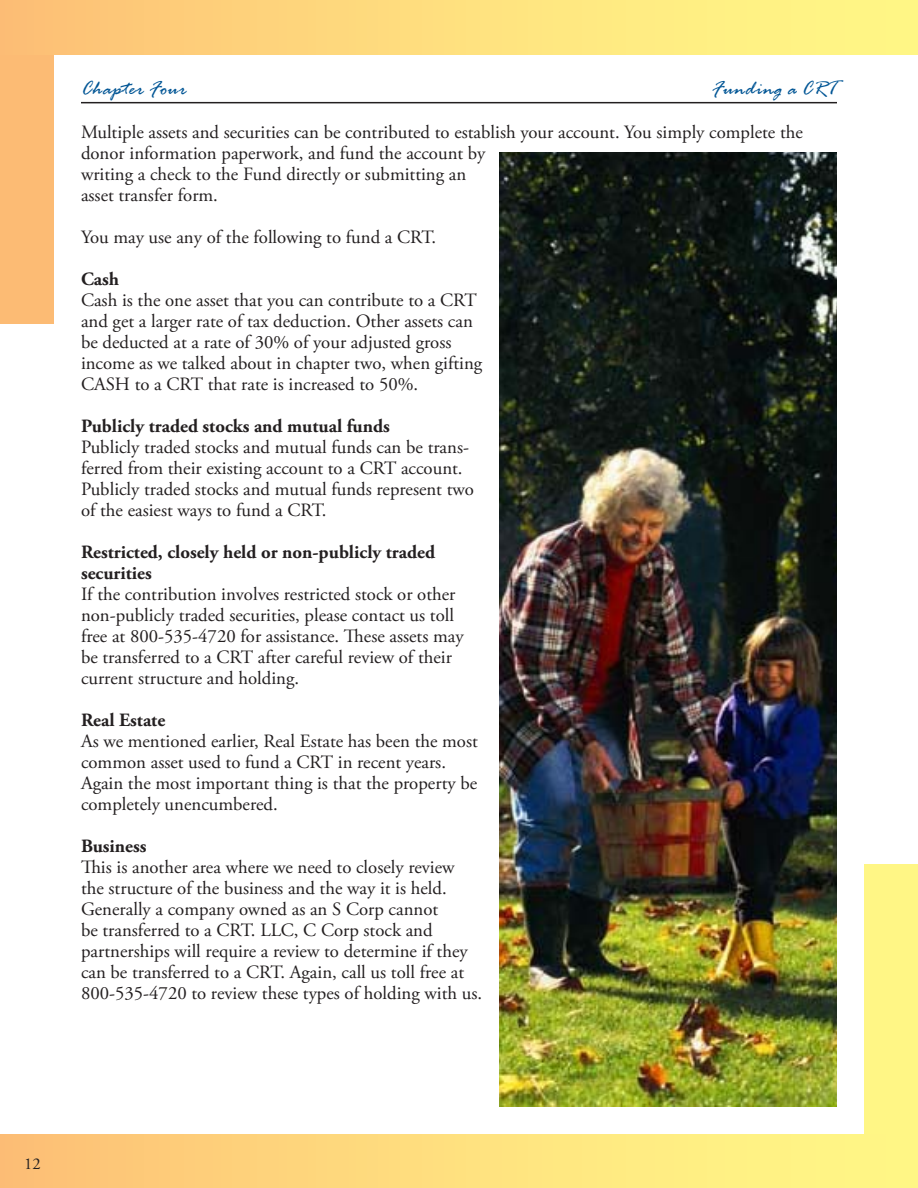
<style>
.page{position:relative;width:918px;height:1188px;background:#fff}
.page>*{position:absolute;margin:0;border:0;box-sizing:border-box;transform-origin:0 0}
.t1{font:italic 21px "Rage";letter-spacing:.03em;color:#005595}
.t2{font:18.75px/21px "Adobe Garamond Pro";color:#231f20}
.t3{font:700 18.75px/21px "Adobe Garamond Pro";color:#231f20}
.t4{font:16.5px "Adobe Garamond Pro";color:#231f20}
</style>
<div class="page">
<div style="left:0;top:0;width:54px;height:324px;background:#fcbb74"></div>
<div style="left:0;top:0;width:918px;height:55px;background:linear-gradient(to right,#fdc176,#fffc87)"></div>
<div style="left:864px;top:864px;width:54px;height:324px;background:#fff685"></div>
<div style="left:0;top:1134px;width:918px;height:54px;background:linear-gradient(to right,#fdc176,#fffc87)"></div>
<hr style="left:81px;top:102px;width:756px;height:1px;background:#231f20">
<img style="left:500px;top:153px;width:337px;height:954px">
<p class="t1" style="left:81px;top:77px;width:107px">Chapter Four</p>
<p class="t1" style="left:712px;top:77px;width:126px">Funding a CRT</p>
<p class="t2" style="left:81px;top:122px;width:723px">Multiple assets and securities can be contributed to establish your account. You simply complete the donor information paperwork, and fund the account by<br>writing a check to the Fund directly or submitting an<br>asset transfer form.</p>
<p class="t2" style="left:81px;top:227px;width:357px">You may use any of the following to fund a CRT.</p>
<p class="t3" style="left:81px;top:269px;width:39px">Cash</p>
<p class="t2" style="left:81px;top:290px;width:403px">Cash is the one asset that you can contribute to a CRT and get a larger rate of tax deduction. Other assets can be deducted at a rate of 30% of your adjusted gross income as we talked about in chapter two, when gifting CASH to a CRT that rate is increased to 50%.</p>
<p class="t3" style="left:81px;top:416px;width:310px">Publicly traded stocks and mutual funds</p>
<p class="t2" style="left:81px;top:437px;width:395px">Publicly traded stocks and mutual funds can be trans&shy;ferred from their existing account to a CRT account.<br>Publicly traded stocks and mutual funds represent two of the easiest ways to fund a CRT.</p>
<p class="t3" style="left:81px;top:542px;width:356px">Restricted, closely held or non-publicly traded securities</p>
<p class="t2" style="left:81px;top:584px;width:384px">If the contribution involves restricted stock or other non-publicly traded securities, please contact us toll free at 800-535-4720 for assistance. These assets may be transferred to a CRT after careful review of their current structure and holding.</p>
<p class="t3" style="left:81px;top:710px;width:86px">Real Estate</p>
<p class="t2" style="left:81px;top:731px;width:398px">As we mentioned earlier, Real Estate has been the most common asset used to fund a CRT in recent years.<br>Again the most important thing is that the property be completely unencumbered.</p>
<p class="t3" style="left:81px;top:836px;width:67px">Business</p>
<p class="t2" style="left:81px;top:857px;width:403px">This is another area where we need to closely review the structure of the business and the way it is held.<br>Generally a company owned as an S Corp cannot<br>be transferred to a CRT. LLC, C Corp stock and partnerships will require a review to determine if they can be transferred to a CRT. Again, call us toll free at 800-535-4720 to review these types of holding with us.</p>
<p class="t4" style="left:24px;top:1154px;width:18px">12</p>
</div>
